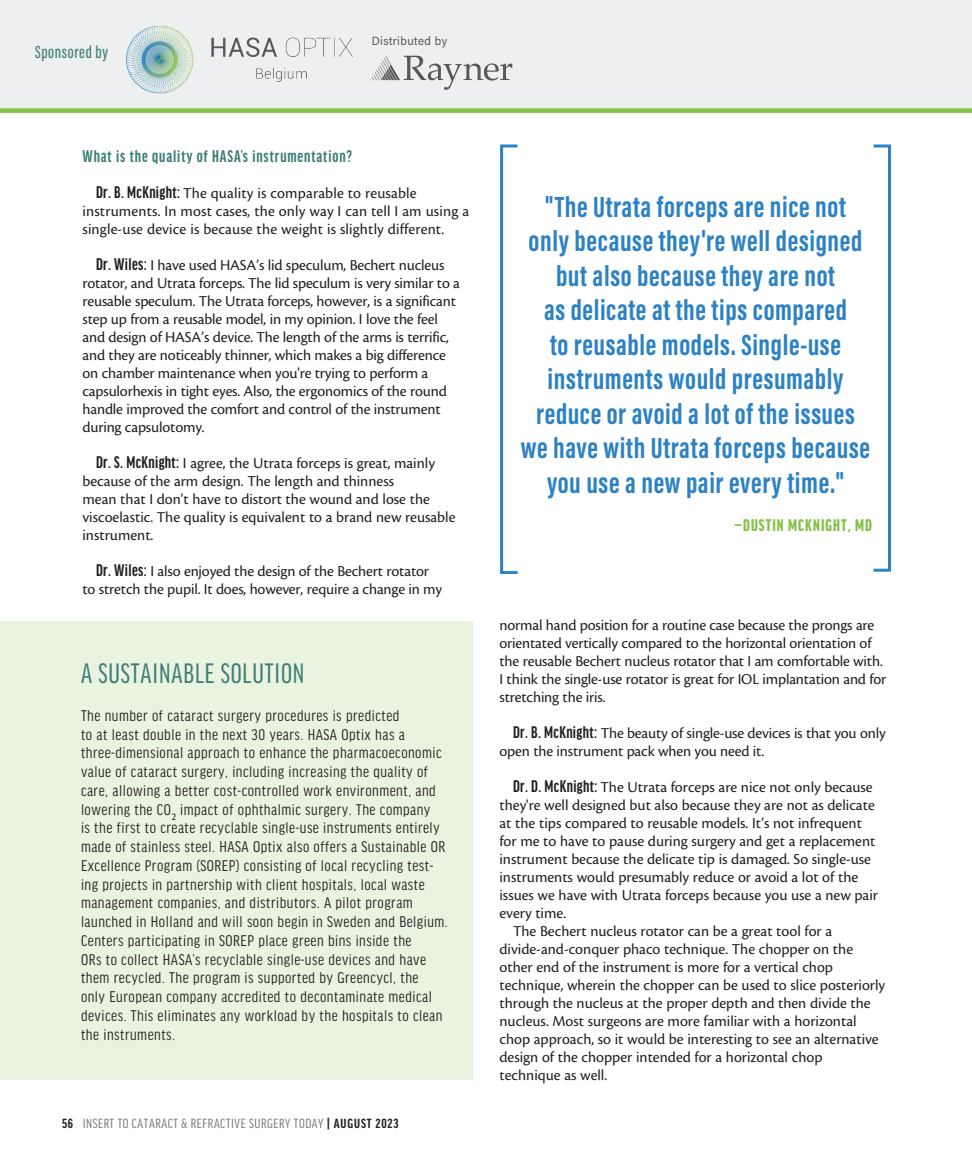
<style>
.page{position:relative;width:972px;height:1161px;background:#fff}
.page>*{position:absolute;margin:0;border:0;box-sizing:border-box;transform-origin:0 0}
.pullquote{font:700 30px/34.5px "Acumin Pro Extra Cond";letter-spacing:.02em;color:#2d82c4;text-align:center}
.sidebar_h1{font:30px "Good Headline Pro X Cond News";letter-spacing:.03em;color:#3b7d75}
.subhead_question{font:700 extra-condensed 18px "Good Headline Pro";letter-spacing:.05em;color:#3b7d75}
.subhead_alternate{font:900 extra-condensed 18px "Good Headline Pro";letter-spacing:.06em;color:#84c147}
.t1{font:500 18px "Acumin Pro Extra Cond";letter-spacing:.04em;color:#3b7d75}
.callout_copy{font:condensed 16.5px/18.8px "Good Headline Pro";letter-spacing:.03em;color:#231f20}
.body{font:15.75px/18px "Cronos Pro";color:#231f20}
.t2{font:extra-condensed 14.1px "Good Headline Pro";letter-spacing:.035em;color:#6c6d70;scale:1.11 1}
.t3{font:12px "Acumin Variable Concept";letter-spacing:.035em;color:#57585a}
.s1{font-family:"Good Headline Pro";font-weight:700;font-stretch:extra-condensed;font-size:18px}
.s2{font-weight:700;color:#231f20}
</style>
<div class="page">
<div style="left:0;top:0;width:972px;height:114px;background:#edeff0"></div>
<div style="left:0;top:108px;width:972px;height:5px;background:#84c147"></div>
<img style="left:125px;top:0;width:230px;height:114px">
<svg style="left:370px;top:56px;width:142px;height:34px;background:#d1d3d4"></svg>
<div style="left:0;top:621px;width:472px;height:459px;background:#eaf3df"></div>
<div style="left:872px;top:144px;width:19px;height:428px;border:3px solid #2d82c4"></div>
<div style="left:500px;top:144px;width:19px;height:430px;border:3px solid #2d82c4"></div>
<p class="t1" style="left:35px;top:41px;width:74px">Sponsored by</p>
<p class="t3" style="left:372px;top:33px;width:77px">Distributed by</p>
<p class="subhead_question" style="left:82px;top:147px;width:271px">What is the quality of HASA’s instrumentation?</p>
<p class="body" style="left:82px;top:184px;width:388px;text-indent:14px"><span class="s1">Dr. B. McKnight:</span> The quality is comparable to reusable instruments. In most cases, the only way I can tell I am using a single-use device is because the weight is slightly different.</p>
<p class="body" style="left:82px;top:256px;width:379px;text-indent:14px"><span class="s1">Dr. Wiles:</span> I have used HASA’s lid speculum, Bechert nucleus rotator, and Utrata forceps. The lid speculum is very similar to a reusable speculum. The Utrata forceps, however, is a significant step up from a reusable model, in my opinion. I love the feel and design of HASA’s device. The length of the arms is terrific, and they are noticeably thinner, which makes a big difference on chamber maintenance when you're trying to perform a capsulorhexis in tight eyes. Also, the ergonomics of the round handle improved the comfort and control of the instrument during capsulotomy.</p>
<p class="body" style="left:82px;top:454px;width:375px;text-indent:14px"><span class="s1">Dr. S. McKnight:</span> I agree, the Utrata forceps is great, mainly because of the arm design. The length and thinness<br>mean that I don't have to distort the wound and lose the viscoelastic. The quality is equivalent to a brand new reusable instrument.</p>
<p class="body" style="left:82px;top:562px;width:361px;text-align:center"><span class="s1">Dr. Wiles:</span> I also enjoyed the design of the Bechert rotator<br>to stretch the pupil. It does, however, require a change in my</p>
<p class="sidebar_h1" style="left:81px;top:659px;width:225px">A SUSTAINABLE SOLUTION</p>
<p class="callout_copy" style="left:81px;top:706px;width:368px">The number of cataract surgery procedures is predicted<br>to at least double in the next 30 years. HASA Optix has a three-dimensional approach to enhance the pharmacoeconomic value of cataract surgery, including increasing the quality of care, allowing a better cost-controlled work environment, and lowering the CO<sub>2</sub> impact of ophthalmic surgery. The company<br>is the first to create recyclable single-use instruments entirely made of stainless steel. HASA Optix also offers a Sustainable OR Excellence Program (SOREP) consisting of local recycling test&shy;ing projects in partnership with client hospitals, local waste management companies, and distributors. A pilot program launched in Holland and will soon begin in Sweden and Belgium.<br>Centers participating in SOREP place green bins inside the<br>ORs to collect HASA’s recyclable single-use devices and have them recycled. The program is supported by Greencycl, the<br>only European company accredited to decontaminate medical devices. This eliminates any workload by the hospitals to clean the instruments.</p>
<p class="t2" style="left:62px;top:1117px;width:305px"><span class="s2">56</span> INSERT TO CATARACT &amp; REFRACTIVE SURGERY TODAY <span class="s2">| AUGUST 2023</span></p>
<p class="pullquote" style="left:521px;top:189px;width:351px">"The Utrata forceps are nice not<br>only because they're well designed but also because they are not<br>as delicate at the tips compared<br>to reusable models. Single-use instruments would presumably reduce or avoid a lot of the issues we have with Utrata forceps because you use a new pair every time."</p>
<p class="subhead_alternate" style="left:735px;top:516px;width:139px">—DUSTIN MCKNIGHT, MD</p>
<p class="body" style="left:500px;top:616px;width:388px">normal hand position for a routine case because the prongs are orientated vertically compared to the horizontal orientation of the reusable Bechert nucleus rotator that I am comfortable with.<br>I think the single-use rotator is great for IOL implantation and for stretching the iris.</p>
<p class="body" style="left:500px;top:724px;width:388px;text-indent:14px"><span class="s1">Dr. B. McKnight:</span> The beauty of single-use devices is that you only open the instrument pack when you need it.</p>
<p class="body" style="left:500px;top:778px;width:380px;text-indent:14px"><span class="s1">Dr. D. McKnight:</span> The Utrata forceps are nice not only because they're well designed but also because they are not as delicate at the tips compared to reusable models. It’s not infrequent for me to have to pause during surgery and get a replacement instrument because the delicate tip is damaged. So single-use instruments would presumably reduce or avoid a lot of the issues we have with Utrata forceps because you use a new pair every time.</p>
<p class="body" style="left:500px;top:922px;width:387px;text-indent:14px">The Bechert nucleus rotator can be a great tool for a divide-and-conquer phaco technique. The chopper on the other end of the instrument is more for a vertical chop technique, wherein the chopper can be used to slice posteriorly through the nucleus at the proper depth and then divide the nucleus. Most surgeons are more familiar with a horizontal chop approach, so it would be interesting to see an alternative design of the chopper intended for a horizontal chop technique as well.</p>
</div>
